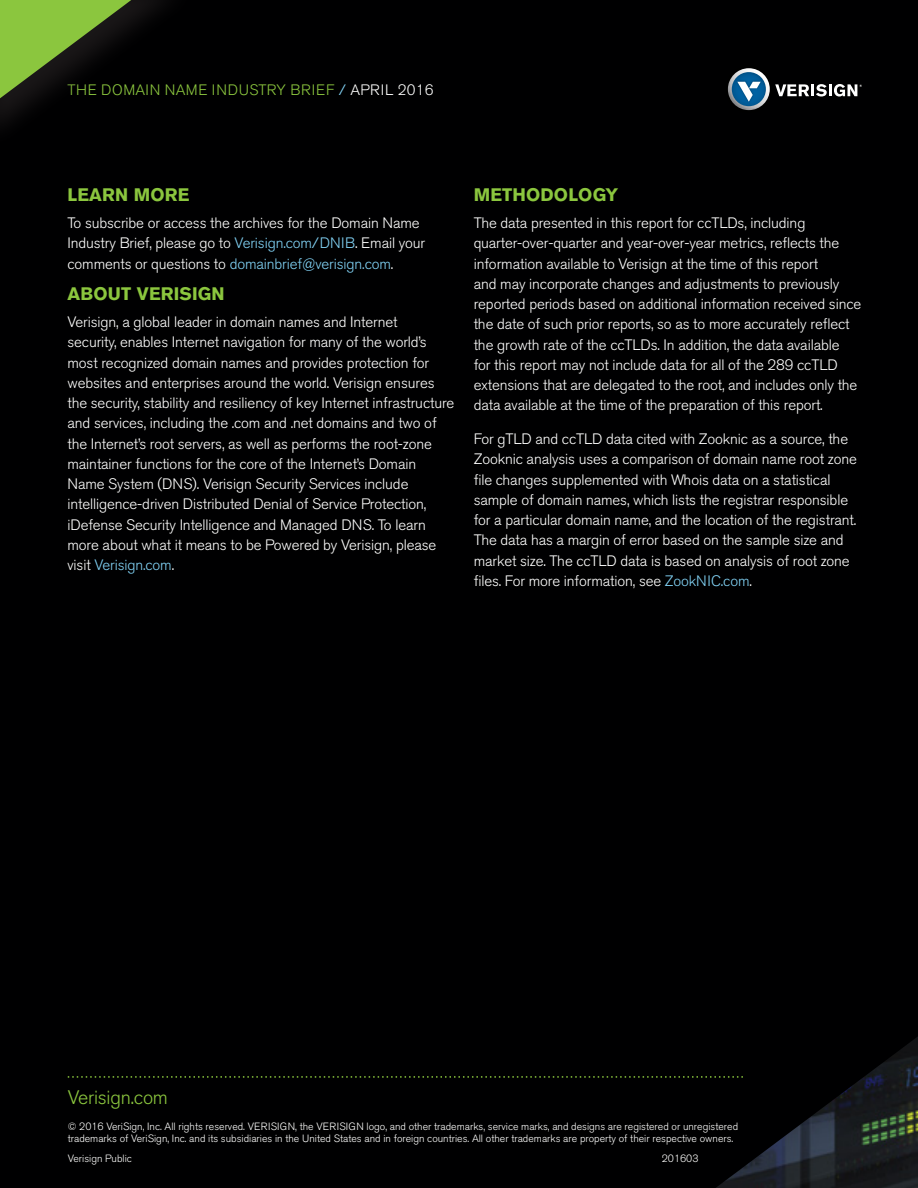
<style>
.page{position:relative;width:918px;height:1188px;background:#000001}
.page>*{position:absolute;margin:0;border:0;box-sizing:border-box;transform-origin:0 0}
.t1{font:300 19.5px "Akzidenz Grotesk BQ";letter-spacing:-.01em;color:#8bc63e}
.Level_1_Heading{font:700 18px "Akzidenz Grotesk BQ";letter-spacing:.01em;color:#8bc63e}
.Body_Copy{font:300 15px/20.2px "Akzidenz Grotesk BQ";letter-spacing:-.01em;color:#fff}
.Standout_Paragraph{font:300 15px "Akzidenz Grotesk BQ";letter-spacing:.04em;color:#8bc63e}
.t2{font:300 10.5px/12.6px "Akzidenz Grotesk BQ";color:#fff}
.s1{color:#81d2f5}
.s2{color:#fff}
</style>
<div class="page">
<svg style="left:728px;top:68px;width:42px;height:42px"></svg>
<svg style="left:728px;top:72px;width:38px;height:38px"></svg>
<svg style="left:775px;top:84px;width:87px;height:13px"></svg>
<img style="left:716px;top:1037px;width:202px;height:151px">
<svg style="left:68px;top:1076px;width:675px;height:2px"></svg>
<svg style="left:0;top:0;width:163px;height:119px"></svg>
<p class="Standout_Paragraph" style="left:68px;top:82px;width:367px">THE DOMAIN NAME INDUSTRY BRIEF <span class="s1">/</span> <span class="s2">APRIL 2016</span></p>
<p class="Level_1_Heading" style="left:68px;top:184px;width:124px">LEARN MORE</p>
<p class="Body_Copy" style="left:68px;top:213px;width:359px">To subscribe or access the archives for the Domain Name<br>Industry Brief, please go to <span class="s1">Verisign.com/DNIB</span>. Email your comments or questions to <span class="s1">domainbrief@verisign.com</span>.</p>
<p class="Level_1_Heading" style="left:68px;top:283px;width:159px">ABOUT VERISIGN</p>
<p class="Body_Copy" style="left:68px;top:312px;width:388px">Verisign, a global leader in domain names and Internet<br>security, enables Internet navigation for many of the world’s most recognized domain names and provides protection for websites and enterprises around the world. Verisign ensures the security, stability and resiliency of key Internet infrastructure and services, including the .com and .net domains and two of the Internet’s root servers, as well as performs the root-zone maintainer functions for the core of the Internet’s Domain Name System (DNS). Verisign Security Services include intelligence-driven Distributed Denial of Service Protection, iDefense Security Intelligence and Managed DNS. To learn more about what it means to be Powered by Verisign, please visit <span class="s1">Verisign.com</span>.</p>
<p class="Level_1_Heading" style="left:474px;top:184px;width:146px">METHODOLOGY</p>
<p class="Body_Copy" style="left:474px;top:213px;width:389px">The data presented in this report for ccTLDs, including quarter-over-quarter and year-over-year metrics, reflects the information available to Verisign at the time of this report<br>and may incorporate changes and adjustments to previously reported periods based on additional information received since the date of such prior reports, so as to more accurately reflect the growth rate of the ccTLDs. In addition, the data available<br>for this report may not include data for all of the 289 ccTLD extensions that are delegated to the root, and includes only the data available at the time of the preparation of this report.</p>
<p class="Body_Copy" style="left:474px;top:429px;width:385px">For gTLD and ccTLD data cited with Zooknic as a source, the Zooknic analysis uses a comparison of domain name root zone file changes supplemented with Whois data on a statistical sample of domain names, which lists the registrar responsible for a particular domain name, and the location of the registrant.<br>The data has a margin of error based on the sample size and market size. The ccTLD data is based on analysis of root zone files. For more information, see <span class="s1">ZookNIC.com</span>.</p>
<p class="t1" style="left:68px;top:1086px;width:102px">Verisign.com</p>
<p class="t2" style="left:68px;top:1120px;width:672px">© 2016 VeriSign, Inc. All rights reserved. VERISIGN, the VERISIGN logo, and other trademarks, service marks, and designs are registered or unregistered trademarks of VeriSign, Inc. and its subsidiaries in the United States and in foreign countries. All other trademarks are property of their respective owners.</p>
<p class="t2" style="left:68px;top:1152px;width:66px">Verisign Public</p>
<p class="t2" style="left:662px;top:1152px;width:38px">201603</p>
</div>
